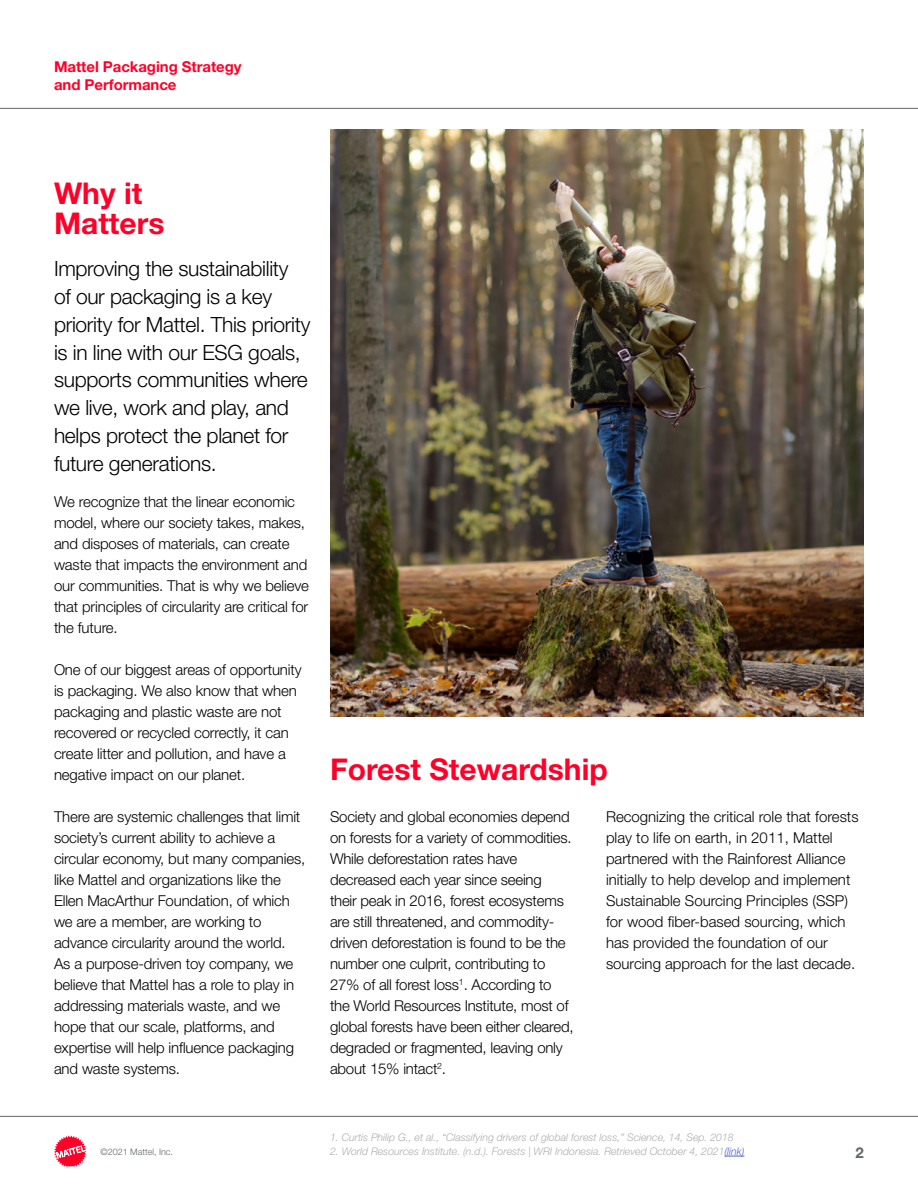
<style>
.page{position:relative;width:918px;height:1188px;background:#fff}
.page>*{position:absolute;margin:0;border:0;box-sizing:border-box;transform-origin:0 0}
.t1{font:700 30px/30px "Helvetica Neue LT Std";color:#ff0028}
.t2{font:300 21px/27.8px "Helvetica Neue LT Std";letter-spacing:-.015em;color:#000}
.t3{font:300 15px/21px "Helvetica Neue LT Std";letter-spacing:-.01em;color:#000}
.t4{font:700 15px/18px "Helvetica Neue LT Std";letter-spacing:-.005em;color:#ff0028}
.t5{font:700 15px "Helvetica Neue LT Std";color:#62656a}
.t6{font:italic 300 10.5px "Helvetica Neue LT Std";color:#adaeb2}
.t7{font:300 9px "Helvetica Neue LT Std";color:#62656a}
.s1{color:#4f5cd6}
</style>
<div class="page">
<img style="left:330px;top:129px;width:534px;height:588px">
<svg style="left:725px;top:1156px;width:19px;height:1px"></svg>
<hr style="left:0;top:108px;width:918px;height:1px;background:#62656a">
<hr style="left:0;top:1116px;width:918px;height:1px;background:#62656a">
<svg style="left:54px;top:1135px;width:33px;height:31px"></svg>
<p class="t4" style="left:54px;top:58px;width:189px">Mattel Packaging Strategy and Performance</p>
<h1 class="t1" style="left:54px;top:178px;width:112px">Why it<br>Matters</h1>
<h2 class="t2" style="left:54px;top:255px;width:258px">Improving the sustainability of our packaging is a key priority for Mattel. This priority is in line with our ESG goals, supports communities where we live, work and play, and helps protect the planet for future generations.</h2>
<p class="t3" style="left:54px;top:491px;width:256px">We recognize that the linear economic model, where our society takes, makes, and disposes of materials, can create waste that impacts the environment and our communities. That is why we believe that principles of circularity are critical for the future.</p>
<p class="t3" style="left:54px;top:659px;width:249px">One of our biggest areas of opportunity is packaging. We also know that when packaging and plastic waste are not recovered or recycled correctly, it can create litter and pollution, and have a negative impact on our planet.</p>
<p class="t3" style="left:54px;top:806px;width:253px">There are systemic challenges that limit society’s current ability to achieve a circular economy, but many companies, like Mattel and organizations like the Ellen MacArthur Foundation, of which we are a member, are working to advance circularity around the world.<br>As a purpose-driven toy company, we believe that Mattel has a role to play in addressing materials waste, and we hope that our scale, platforms, and expertise will help influence packaging and waste systems.</p>
<p class="t3" style="left:606px;top:806px;width:254px">Recognizing the critical role that forests play to life on earth, in 2011, Mattel partnered with the Rainforest Alliance initially to help develop and implement Sustainable Sourcing Principles (SSP) for wood fiber-based sourcing, which has provided the foundation of our sourcing approach for the last decade.</p>
<h1 class="t1" style="left:330px;top:754px;width:279px">Forest Stewardship</h1>
<p class="t3" style="left:330px;top:806px;width:245px">Society and global economies depend on forests for a variety of commodities.<br>While deforestation rates have decreased each year since seeing<br>their peak in 2016, forest ecosystems are still threatened, and commodity&shy;driven deforestation is found to be the number one culprit, contributing to 27% of all forest loss<sup>1</sup>. According to the World Resources Institute, most of global forests have been either cleared, degraded or fragmented, leaving only about 15% intact<sup>2</sup>.</p>
<p class="t6" style="left:330px;top:1132px;width:405px">1. Curtis Philip G., et al., “Classifying drivers of global forest loss,” Science, 14, Sep. 2018</p>
<p class="t6" style="left:330px;top:1145px;width:416px">2. World Resources Institute. (n.d.). Forests | WRI Indonesia. Retrieved October 4, 2021<span class="s1">(link)</span></p>
<p class="t7" style="left:100px;top:1146px;width:74px">©2021 Mattel, Inc.</p>
<p class="t5" style="left:856px;top:1143px;width:10px">2</p>
</div>
